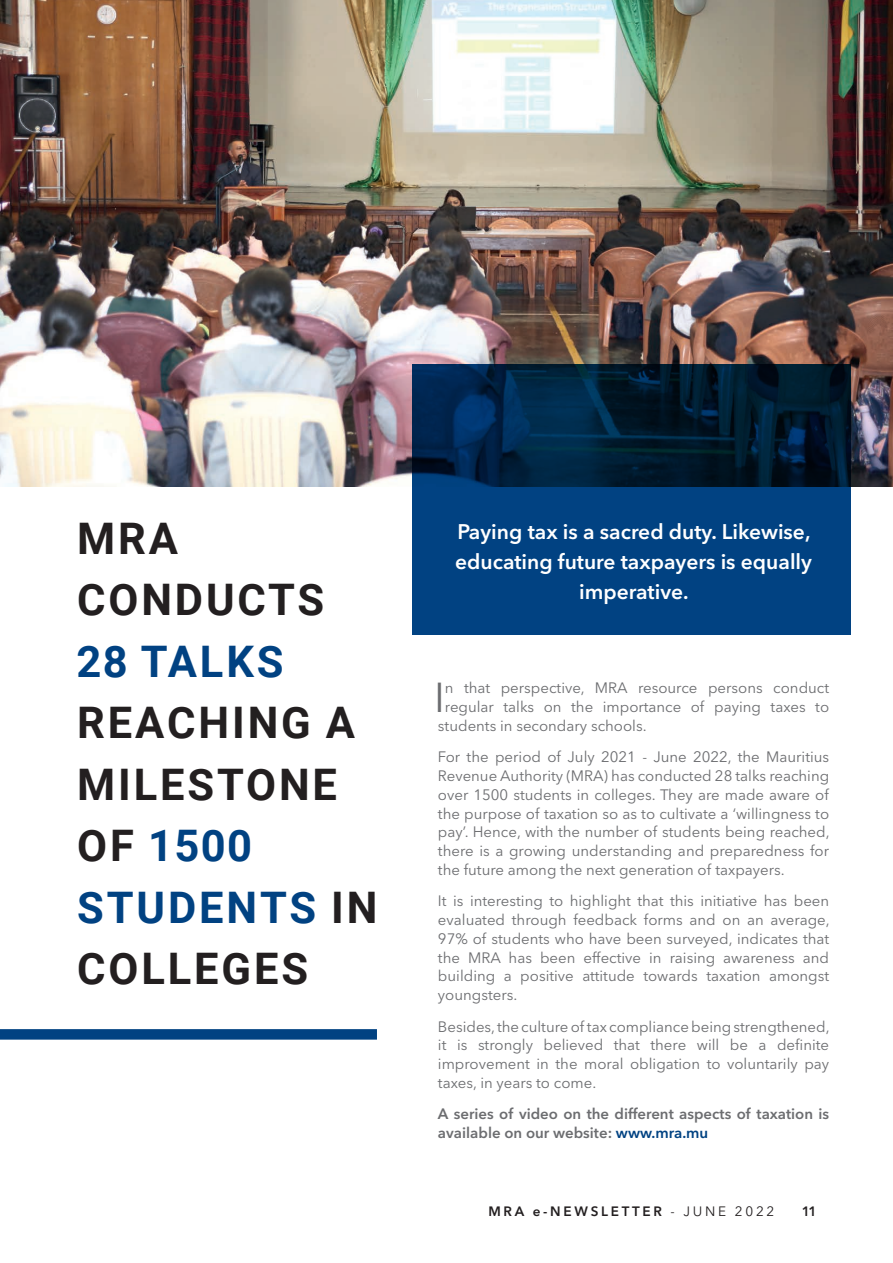
<style>
.page{position:relative;width:893px;height:1263px;background:#fff}
.page>*{position:absolute;margin:0;border:0;box-sizing:border-box;transform-origin:0 0}
.Title_CAPS_on_photo{font:700 43.5px/61.5px "Roboto";letter-spacing:.065em;color:#231f20}
.Body{font:41.55px "Avenir Next LT Pro";color:#6c6d70}
.Body-2{font:600 21px/30px "Avenir Next LT Pro";color:#fff;text-align:center}
.Body-3{font:15px/18.8px "Avenir Next LT Pro";color:#6c6d70;text-align:justify}
.Body-4{font:600 15px/18.8px "Avenir Next LT Pro";color:#6c6d70}
.t1{font:600 13.5px "Avenir Next LT Pro";letter-spacing:.2em;color:#231f20}
.s1{color:#014282}
.s2{font-weight:400}
</style>
<div class="page">
<img style="left:0;top:0;width:893px;height:486px">
<svg style="left:412px;top:364px;width:438px;height:270px;fill:#014282"></svg>
<div style="left:0;top:1029px;width:377px;height:11px;background:#014282"></div>
<p class="Title_CAPS_on_photo" style="left:77px;top:506px;width:302px">MRA<br>CONDUCTS<br><span class="s1">28 TALKS<br></span>REACHING A<br>MILESTONE<br>OF <span class="s1">1500<br>STUDENTS</span> IN<br>COLLEGES</p>
<p class="Body-2" style="left:455px;top:516px;width:358px">Paying tax is a sacred duty. Likewise, educating future taxpayers is equally imperative.</p>
<p class="Body" style="left:434px;top:673px;width:12px">I</p>
<p class="Body-3" style="left:445px;top:679px;width:386px">n that perspective, MRA resource persons conduct</p>
<p class="Body-3" style="left:445px;top:697px;width:386px">regular talks on the importance of paying taxes to</p>
<p class="Body-3" style="left:438px;top:716px;width:210px">students in secondary schools.</p>
<p class="Body-3" style="left:438px;top:748px;width:393px">For the period of July 2021 - June 2022, the Mauritius Revenue Authority (MRA) has conducted 28 talks reaching over 1500 students in colleges. They are made aware of the purpose of taxation so as to cultivate a ‘willingness to pay’. Hence, with the number of students being reached, there is a growing understanding and preparedness for the future among the next generation of taxpayers.</p>
<p class="Body-3" style="left:438px;top:892px;width:393px">It is interesting to highlight that this initiative has been evaluated through feedback forms and on an average, 97% of students who have been surveyed, indicates that the MRA has been effective in raising awareness and building a positive attitude towards taxation amongst youngsters.</p>
<p class="Body-3" style="left:438px;top:1017px;width:393px">Besides, the culture of tax compliance being strengthened, it is strongly believed that there will be a definite improvement in the moral obligation to voluntarily pay taxes, in years to come.</p>
<p class="Body-4" style="left:438px;top:1105px;width:393px">A series of video on the different aspects of taxation is available on our website: <span class="s1">www.mra.mu</span></p>
<p class="t1" style="left:488px;top:1203px;width:287px">MRA e-NEWSLETTER <span class="s2">- JUNE 2022</span></p>
<p class="t1" style="left:802px;top:1203px;width:17px">11</p>
</div>
